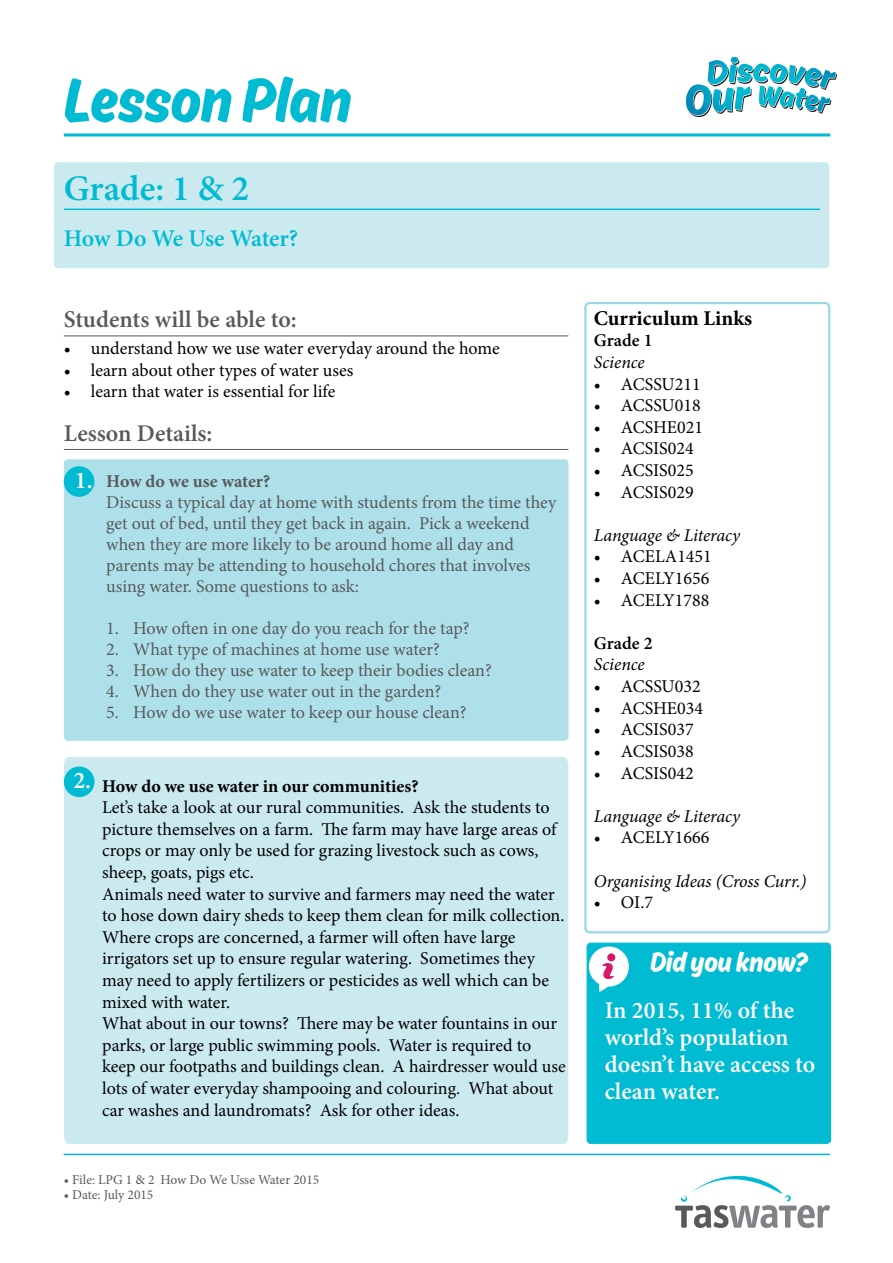
<style>
.page{position:relative;width:893px;height:1263px;background:#fff}
.page>*{position:absolute;margin:0;border:0;box-sizing:border-box;transform-origin:0 0}
.t1{font:66px "Ahkio";color:#00bbd2}
.t2{font:600 36px "Minion Pro";color:#00bbd2}
.t3{font:29.4px "Ahkio";color:#fff}
.t4{font:600 24px/27px "Minion Pro";color:#fff}
.t5{font:600 24px "Minion Pro";color:#58595b}
.t6{font:600 24px "Minion Pro";letter-spacing:-.015em;color:#00bbd2}
.t7{font:700 21px "Minion Pro";color:#000}
.t8{font:18px/21.6px "Minion Pro";color:#000}
.t9{font:18px/21px "Minion Pro";letter-spacing:-.005em;color:#58595b}
.t10{font:italic 18px "Minion Pro";letter-spacing:-.005em;color:#000}
.t11{font:700 18px "Minion Pro";color:#000}
.t12{font:700 18px "Minion Pro";letter-spacing:-.005em;color:#58595b}
.t13{font:600 18px "Minion Pro";color:#000}
.t14{font:13.5px "Minion Pro";color:#58595b}
</style>
<div class="page">
<svg style="left:675px;top:1176px;width:155px;height:52px"></svg>
<hr style="left:64px;top:1153px;width:766px;height:2px;background:#00bbd3">
<div style="left:54px;top:162px;width:775px;height:106px;background:#cbeaf0;border-radius:4px"></div>
<div style="left:584px;top:302px;width:246px;height:631px;border:2px solid #99d9e5;border-radius:4px"></div>
<hr style="left:64px;top:209px;width:756px;height:1px;background:#00bbd2">
<hr style="left:64px;top:335px;width:504px;height:1px;background:#58595b">
<svg style="left:685px;top:57px;width:152px;height:61px"></svg>
<div style="left:64px;top:459px;width:504px;height:282px;background:#aee0ea;border-radius:4px"></div>
<hr style="left:64px;top:449px;width:504px;height:1px;background:#58595b">
<div style="left:64px;top:466px;width:30px;height:31px;background:#00bbd2;border-radius:50%"></div>
<hr style="left:64px;top:134px;width:766px;height:3px;background:#00bbd2">
<div style="left:64px;top:757px;width:504px;height:387px;background:#cbeaf0"></div>
<div style="left:64px;top:766px;width:30px;height:31px;background:#00bbd2;border-radius:50%"></div>
<div style="left:587px;top:943px;width:244px;height:201px;background:#00bbd2;border-radius:4px"></div>
<svg style="left:589px;top:946px;width:40px;height:46px"></svg>
<div style="left:607px;top:953px;width:8px;height:8px;background:#d61a69;border-radius:50%"></div>
<h1 class="t1" style="left:64px;top:62px;width:289px">Lesson Plan</h1>
<h2 class="t2" style="left:64px;top:164px;width:187px">Grade: 1 &amp; 2</h2>
<h3 class="t6" style="left:64px;top:222px;width:236px">How Do We Use Water?</h3>
<h3 class="t5" style="left:64px;top:303px;width:235px">Students will be able to:</h3>
<p class="t8" style="left:64px;top:337px;width:437px">• understand how we use water everyday around the home</p>
<p class="t8" style="left:64px;top:359px;width:291px">• learn about other types of water uses</p>
<p class="t8" style="left:64px;top:381px;width:273px">• learn that water is essential for life</p>
<h3 class="t5" style="left:64px;top:416px;width:150px">Lesson Details:</h3>
<p class="t12" style="left:106px;top:469px;width:165px">How do we use water?</p>
<p class="t9" style="left:106px;top:492px;width:451px">Discuss a typical day at home with students from the time they get out of bed, until they get back in again. Pick a weekend when they are more likely to be around home all day and parents may be attending to household chores that involves using water. Some questions to ask:</p>
<p class="t9" style="left:106px;top:618px;width:365px">1. How often in one day do you reach for the tap?</p>
<p class="t9" style="left:106px;top:639px;width:335px">2. What type of machines at home use water?</p>
<p class="t9" style="left:106px;top:660px;width:387px">3. How do they use water to keep their bodies clean?</p>
<p class="t9" style="left:106px;top:681px;width:337px">4. When do they use water out in the garden?</p>
<p class="t9" style="left:106px;top:702px;width:362px">5. How do we use water to keep our house clean?</p>
<h3 class="t4" style="left:75px;top:467px;width:19px">1.</h3>
<h3 class="t4" style="left:73px;top:767px;width:19px">2.</h3>
<p class="t11" style="left:102px;top:773px;width:318px">How do we use water in our communities?</p>
<p class="t8" style="left:102px;top:797px;width:465px">Let’s take a look at our rural communities. Ask the students to picture themselves on a farm. The farm may have large areas of crops or may only be used for grazing livestock such as cows, sheep, goats, pigs etc.<br>Animals need water to survive and farmers may need the water to hose down dairy sheds to keep them clean for milk collection.<br>Where crops are concerned, a farmer will often have large irrigators set up to ensure regular watering. Sometimes they may need to apply fertilizers or pesticides as well which can be mixed with water.<br>What about in our towns? There may be water fountains in our parks, or large public swimming pools. Water is required to keep our footpaths and buildings clean. A hairdresser would use lots of water everyday shampooing and colouring. What about car washes and laundromats? Ask for other ideas.</p>
<p class="t14" style="left:64px;top:1171px;width:257px">• File: LPG 1 &amp; 2 How Do We Usse Water 2015</p>
<p class="t14" style="left:64px;top:1186px;width:91px">• Date: July 2015</p>
<p class="t7" style="left:594px;top:303px;width:160px">Curriculum Links</p>
<p class="t13" style="left:594px;top:328px;width:60px">Grade 1</p>
<p class="t10" style="left:594px;top:350px;width:52px">Science</p>
<p class="t8" style="left:594px;top:373px;width:108px">• ACSSU211</p>
<p class="t8" style="left:594px;top:395px;width:108px">• ACSSU018</p>
<p class="t8" style="left:594px;top:416px;width:111px">• ACSHE021</p>
<p class="t8" style="left:594px;top:438px;width:101px">• ACSIS024</p>
<p class="t8" style="left:594px;top:460px;width:101px">• ACSIS025</p>
<p class="t8" style="left:594px;top:481px;width:101px">• ACSIS029</p>
<p class="t10" style="left:594px;top:523px;width:148px">Language &amp; Literacy</p>
<p class="t8" style="left:594px;top:546px;width:119px">• ACELA1451</p>
<p class="t8" style="left:594px;top:568px;width:117px">• ACELY1656</p>
<p class="t8" style="left:594px;top:589px;width:117px">• ACELY1788</p>
<p class="t13" style="left:594px;top:631px;width:60px">Grade 2</p>
<p class="t10" style="left:594px;top:652px;width:52px">Science</p>
<p class="t8" style="left:594px;top:676px;width:108px">• ACSSU032</p>
<p class="t8" style="left:594px;top:697px;width:111px">• ACSHE034</p>
<p class="t8" style="left:594px;top:719px;width:101px">• ACSIS037</p>
<p class="t8" style="left:594px;top:740px;width:101px">• ACSIS038</p>
<p class="t8" style="left:594px;top:762px;width:101px">• ACSIS042</p>
<p class="t10" style="left:594px;top:804px;width:148px">Language &amp; Literacy</p>
<p class="t8" style="left:594px;top:827px;width:117px">• ACELY1666</p>
<p class="t10" style="left:594px;top:868px;width:214px">Organising Ideas (Cross Curr.)</p>
<p class="t8" style="left:594px;top:892px;width:61px">• OI.7</p>
<h3 class="t3" style="left:650px;top:945px;width:160px">Did you know?</h3>
<h3 class="t4" style="left:605px;top:996px;width:212px">In 2015, 11% of the world’s population doesn’t have access to clean water.</h3>
</div>
